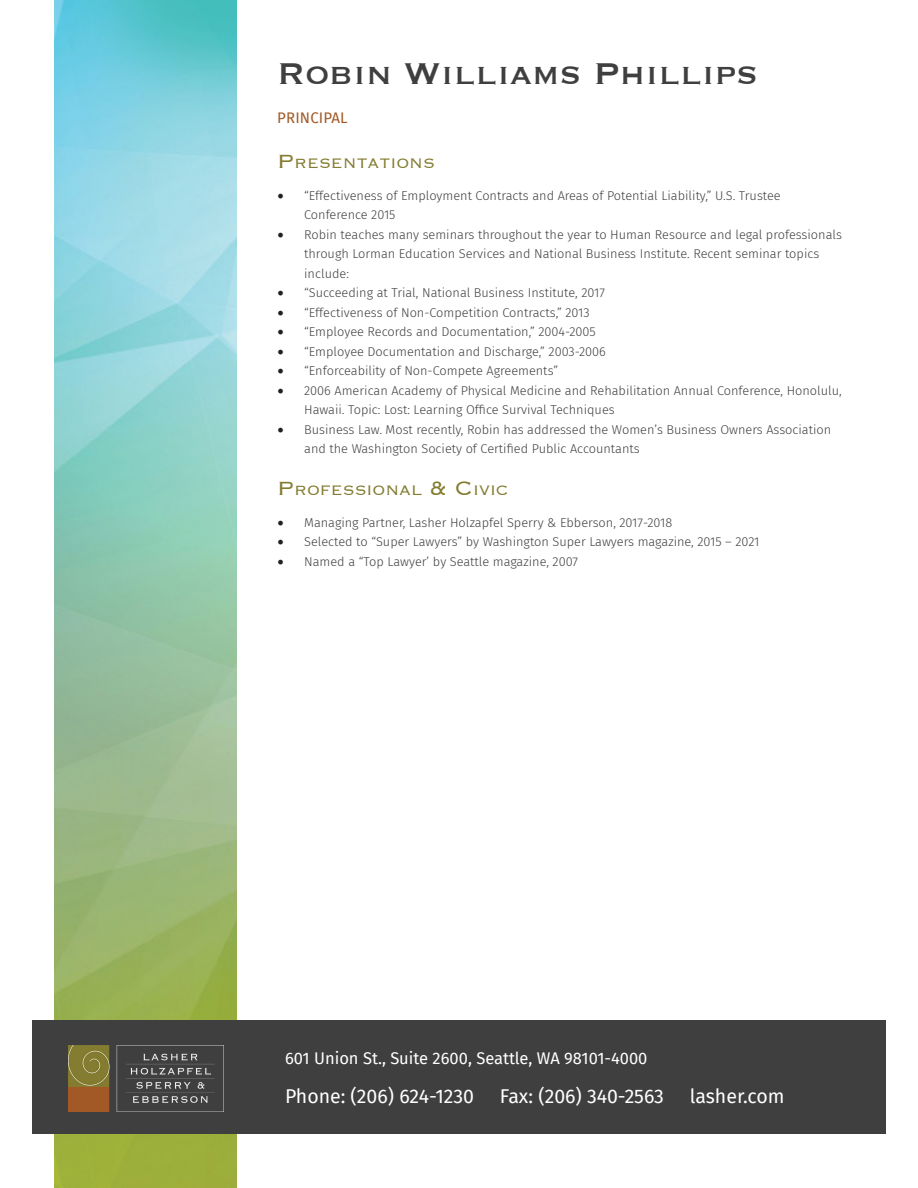
<style>
.page{position:relative;width:918px;height:1188px;background:#fff}
.page>*{position:absolute;margin:0;border:0;box-sizing:border-box;transform-origin:0 0}
.Attorney_Name{font:39px "Copperplate";color:#3f3f3f}
.t1{font:19.5px "Fira Sans";color:#fff}
.t2{font:300 17.85px "Copperplate";color:#837c30}
.t3{font:16.5px "Fira Sans";color:#fff}
.Job_Title{font:15px "Fira Sans";letter-spacing:.01em;color:#a35825}
.t4{font:300 12.75px/19.5px "Fira Sans";color:#3f3f3f}
.s1{font-size:25.5px}
.s2{font-family:"Minion Pro";font-weight:400;font-size:18px;color:#231f20}
</style>
<div class="page">
<img style="left:54px;top:0;width:183px;height:1188px">
<div style="left:32px;top:1020px;width:854px;height:114px;background:#3f3f3f"></div>
<img style="left:69px;top:1046px;width:155px;height:65px">
<p class="Attorney_Name" style="left:277px;top:48px;width:483px">Robin Williams Phillips</p>
<p class="Job_Title" style="left:277px;top:107px;width:72px">PRINCIPAL</p>
<p class="t2" style="left:277px;top:152px;width:159px"><span class="s1">P</span>resentations</p>
<p class="t4" style="left:304px;top:186px;width:478px;text-indent:-27px"><span class="s2">•</span> “Effectiveness of Employment Contracts and Areas of Potential Liability,” U.S. Trustee<br>Conference 2015</p>
<p class="t4" style="left:304px;top:225px;width:539px;text-indent:-27px"><span class="s2">•</span> Robin teaches many seminars throughout the year to Human Resource and legal professionals through Lorman Education Services and National Business Institute. Recent seminar topics include:</p>
<p class="t4" style="left:277px;top:283px;width:329px"><span class="s2">•</span> “Succeeding at Trial, National Business Institute, 2017</p>
<p class="t4" style="left:277px;top:303px;width:314px"><span class="s2">•</span> “Effectiveness of Non-Competition Contracts,” 2013</p>
<p class="t4" style="left:277px;top:322px;width:320px"><span class="s2">•</span> “Employee Records and Documentation,” 2004-2005</p>
<p class="t4" style="left:277px;top:342px;width:330px"><span class="s2">•</span> “Employee Documentation and Discharge,” 2003-2006</p>
<p class="t4" style="left:277px;top:361px;width:282px"><span class="s2">•</span> “Enforceability of Non-Compete Agreements”</p>
<p class="t4" style="left:304px;top:381px;width:539px;text-indent:-27px"><span class="s2">•</span> 2006 American Academy of Physical Medicine and Rehabilitation Annual Conference, Honolulu,<br>Hawaii. Topic: Lost: Learning Office Survival Techniques</p>
<p class="t4" style="left:304px;top:420px;width:529px;text-indent:-27px"><span class="s2">•</span> Business Law. Most recently, Robin has addressed the Women’s Business Owners Association and the Washington Society of Certified Public Accountants</p>
<p class="t2" style="left:277px;top:479px;width:233px"><span class="s1">P</span>rofessional <span class="s1">&amp; C</span> ivic</p>
<p class="t4" style="left:277px;top:513px;width:397px"><span class="s2">•</span> Managing Partner, Lasher Holzapfel Sperry &amp; Ebberson, 2017-2018</p>
<p class="t4" style="left:277px;top:532px;width:484px"><span class="s2">•</span> Selected to “Super Lawyers” by Washington Super Lawyers magazine, 2015 – 2021</p>
<p class="t4" style="left:277px;top:552px;width:302px"><span class="s2">•</span> Named a “Top Lawyer’ by Seattle magazine, 2007</p>
<p class="t3" style="left:285px;top:1046px;width:364px">601 Union St., Suite 2600, Seattle, WA 98101-4000</p>
<p class="t1" style="left:285px;top:1081px;width:191px">Phone: (206) 624-1230</p>
<p class="t1" style="left:500px;top:1081px;width:166px">Fax: (206) 340-2563</p>
<p class="t1" style="left:690px;top:1081px;width:96px">lasher.com</p>
</div>
